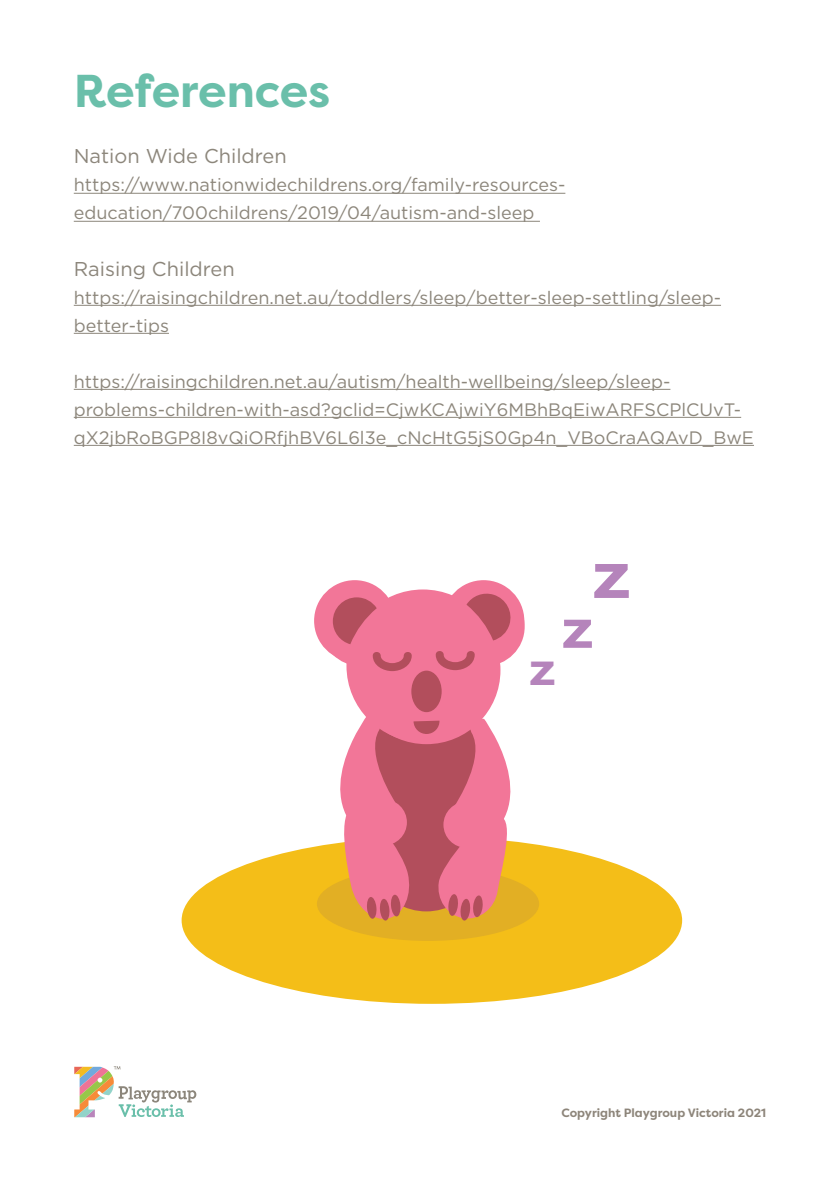
<style>
.page{position:relative;width:840px;height:1191px;background:#fff}
.page>*{position:absolute;margin:0;border:0;box-sizing:border-box;transform-origin:0 0}
.t1{font:700 66.2px "Filson Pro";color:#b584bb}
.t2{font:700 54.8px "Filson Pro";color:#b584bb}
.t3{font:700 46px "Filson Pro";letter-spacing:-.005em;color:#6abfaa}
.t4{font:700 45.6px "Filson Pro";color:#b584bb}
.t5{font:20px "Gotham";color:#8c867b}
.t6{font:18px/28px "Gotham";color:#8c867b}
.t7{font:700 12px "Filson Pro";color:#8d857a}
</style>
<div class="page">
<svg style="left:74px;top:1066px;width:122px;height:51px"></svg>
<hr style="left:74px;top:193px;width:491px;height:1px;background:#8c867b">
<hr style="left:74px;top:221px;width:465px;height:1px;background:#8c867b">
<hr style="left:74px;top:305px;width:646px;height:1px;background:#8c867b">
<hr style="left:74px;top:333px;width:95px;height:1px;background:#8c867b">
<hr style="left:74px;top:389px;width:596px;height:1px;background:#8c867b">
<hr style="left:74px;top:417px;width:666px;height:1px;background:#8c867b">
<hr style="left:74px;top:445px;width:679px;height:1px;background:#8c867b">
<div style="left:181px;top:837px;width:500px;height:166px;background:#f4be18;border-radius:50%"></div>
<div style="left:317px;top:866px;width:222px;height:75px;background:#e2af24;border-radius:50%"></div>
<div style="left:346px;top:589px;width:153px;height:153px;background:#f27698;border-radius:50%"></div>
<div style="left:314px;top:580px;width:81px;height:81px;background:#f27698;border-radius:50%"></div>
<div style="left:442px;top:580px;width:82px;height:81px;background:#f27698;border-radius:50%"></div>
<div style="left:411px;top:670px;width:30px;height:42px;background:#b24e5c;border-radius:50%"></div>
<svg style="left:304px;top:716px;width:241px;height:206px"></svg>
<svg style="left:332px;top:597px;width:88px;height:84px"></svg>
<svg style="left:435px;top:591px;width:78px;height:88px"></svg>
<h3 class="t3" style="left:74px;top:62px;width:258px">References</h3>
<p class="t5" style="left:74px;top:144px;width:214px">Nation Wide Children</p>
<p class="t6" style="left:74px;top:171px;width:493px">https://www.nationwidechildrens.org/family-resources&shy;education/700childrens/2019/04/autism-and-sleep</p>
<p class="t5" style="left:74px;top:256px;width:162px">Raising Children</p>
<p class="t6" style="left:74px;top:283px;width:648px">https://raisingchildren.net.au/toddlers/sleep/better-sleep-settling/sleep&shy;better-tips</p>
<p class="t6" style="left:74px;top:367px;width:681px">https://raisingchildren.net.au/autism/health-wellbeing/sleep/sleep&shy;problems-children-with-asd?gclid=CjwKCAjwiY6MBhBqEiwARFSCPlCUvT&shy;qX2jbRoBGP8I8vQiORfjhBV6L6l3e_cNcHtG5jS0Gp4n_VBoCraAQAvD_BwE</p>
<h1 class="t1" style="left:591px;top:533px;width:40px">z</h1>
<h3 class="t4" style="left:529px;top:640px;width:28px">z</h3>
<h2 class="t2" style="left:561px;top:594px;width:34px">z</h2>
<p class="t7" style="left:561px;top:1105px;width:206px">Copyright Playgroup Victoria 2021</p>
</div>
